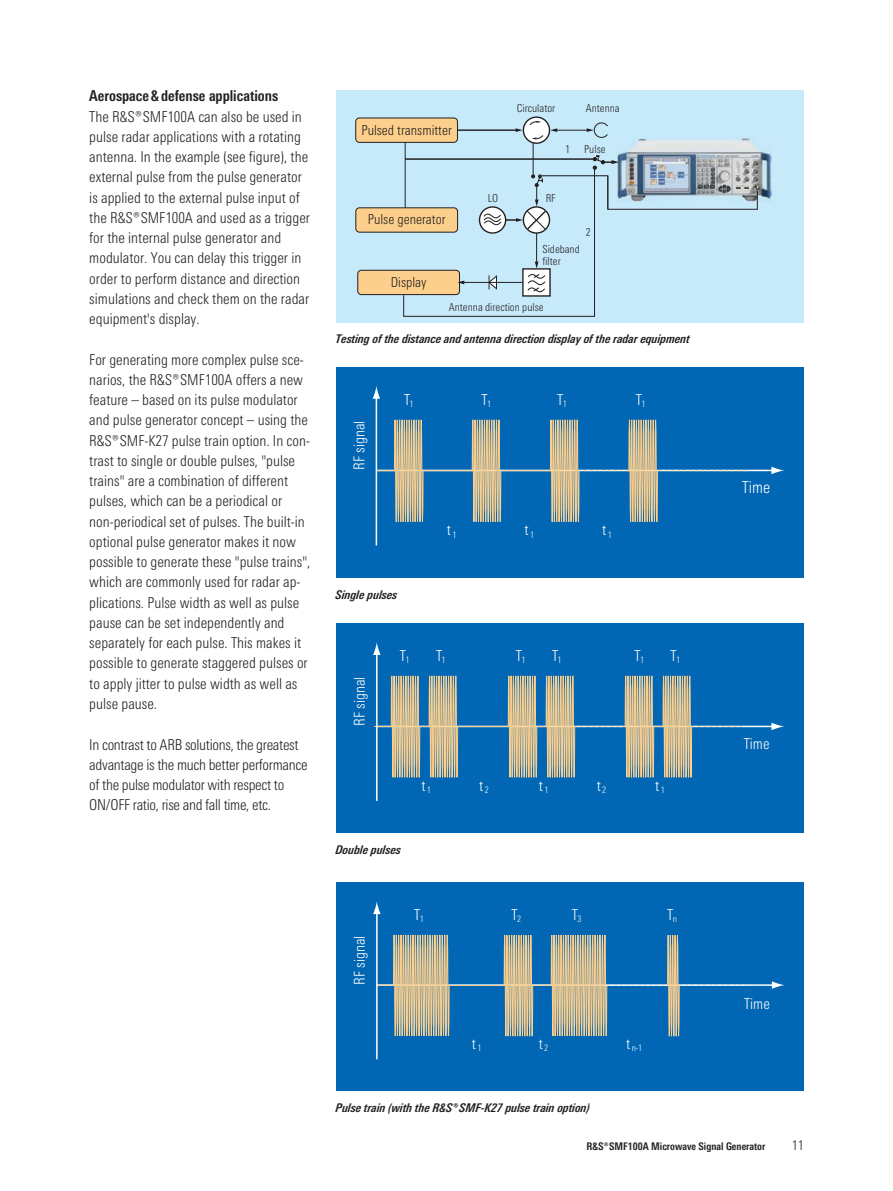
<style>
.page{position:relative;width:893px;height:1191px;background:#fff}
.page>*{position:absolute;margin:0;border:0;box-sizing:border-box;transform-origin:0 0}
.t1{font:300 16.5px "RS Univers Cond";color:#fff}
.t2{font:300 15.15px "RS Univers Cond";color:#fff}
.t3{font:300 15px/20.2px "RS Univers Cond";color:#231f20}
.t4{font:300 15px/20.2px "RS Univers Cond";letter-spacing:-.02em;color:#231f20}
.t5{font:300 15px "RS Univers Cond";color:#fff}
.t6{font:700 15px "RS Univers Cond";color:#231f20}
.t7{font:300 13.8px "RS Univers Cond";color:#231f20}
.t8{font:300 13.5px "RS Univers Cond";color:#231f20}
.t9{font:italic 700 12px "RS Univers Cond";color:#231f20}
.t10{font:300 10.95px/12.3px "RS Univers Cond";color:#231f20}
.t11{font:700 10.5px "RS Univers Cond";color:#231f20}
.t12{font:300 9px "RS Univers Cond";color:#fff}
</style>
<div class="page">
<div style="left:336px;top:623px;width:468px;height:209px;background:#0166b3"></div>
<hr style="left:377px;top:725px;width:397px;height:2px;background:#fff">
<svg style="left:771px;top:722px;width:13px;height:8px"></svg>
<svg style="left:374px;top:675px;width:369px;height:103px"></svg>
<hr style="left:376px;top:652px;width:2px;height:149px;background:#fff">
<svg style="left:373px;top:642px;width:8px;height:13px"></svg>
<div style="left:336px;top:882px;width:468px;height:209px;background:#0166b3"></div>
<hr style="left:376px;top:911px;width:2px;height:148px;background:#fff">
<svg style="left:373px;top:901px;width:8px;height:13px"></svg>
<hr style="left:377px;top:984px;width:397px;height:2px;background:#fff">
<svg style="left:772px;top:981px;width:13px;height:8px"></svg>
<svg style="left:376px;top:934px;width:370px;height:126px"></svg>
<div style="left:336px;top:367px;width:468px;height:210px;background:#0166b3"></div>
<hr style="left:376px;top:470px;width:398px;height:1px;background:#fff">
<svg style="left:771px;top:466px;width:13px;height:8px"></svg>
<hr style="left:376px;top:396px;width:1px;height:149px;background:#fff">
<svg style="left:373px;top:386px;width:7px;height:13px"></svg>
<svg style="left:377px;top:419px;width:370px;height:103px"></svg>
<div style="left:336px;top:91px;width:468px;height:232px;background:#c6eafa"></div>
<svg style="left:523px;top:117px;width:27px;height:26px"></svg>
<div style="left:523px;top:116px;width:27px;height:28px;border:1px solid #231f20;border-radius:50%"></div>
<div style="left:358px;top:270px;width:102px;height:25px;background:#fdcf8c;border-radius:4px"></div>
<div style="left:357px;top:270px;width:103px;height:25px;border:1px solid #231f20;border-radius:4px"></div>
<div style="left:356px;top:118px;width:101px;height:24px;background:#fdcf8c;border-radius:4px"></div>
<div style="left:355px;top:118px;width:103px;height:25px;border:1px solid #231f20;border-radius:4px"></div>
<div style="left:356px;top:208px;width:102px;height:24px;background:#fdcf8c;border-radius:4px"></div>
<div style="left:355px;top:207px;width:103px;height:25px;border:1px solid #231f20;border-radius:4px"></div>
<hr style="left:405px;top:142px;width:1px;height:66px;background:#231f20">
<hr style="left:458px;top:130px;width:58px;height:1px;background:#231f20">
<svg style="left:516px;top:128px;width:7px;height:4px"></svg>
<hr style="left:533px;top:143px;width:1px;height:32px;background:#231f20">
<hr style="left:557px;top:130px;width:31px;height:1px;background:#231f20">
<svg style="left:550px;top:128px;width:7px;height:4px"></svg>
<svg style="left:587px;top:122px;width:21px;height:16px"></svg>
<svg style="left:532px;top:134px;width:12px;height:6px"></svg>
<svg style="left:529px;top:121px;width:12px;height:5px"></svg>
<img style="left:618px;top:138px;width:154px;height:63px">
<hr style="left:607px;top:209px;width:151px;height:1px;background:#231f20">
<svg style="left:757px;top:191px;width:1px;height:18px"></svg>
<svg style="left:403px;top:155px;width:216px;height:162px"></svg>
<p class="t6" style="left:89px;top:87px;width:190px">Aerospace &amp; defense applications</p>
<p class="t3" style="left:89px;top:106px;width:222px">The ¸SMF100A can also be used in pulse radar applications with a rotating antenna. In the example (see figure), the external pulse from the pulse generator is applied to the external pulse input of the ¸SMF100A and used as a trigger for the internal pulse generator and modulator. You can delay this trigger in order to perform distance and direction simulations and check them on the radar equipment's display.</p>
<p class="t3" style="left:89px;top:349px;width:223px">For generating more complex pulse sce&shy;narios, the ¸SMF100A offers a new feature – based on its pulse modulator and pulse generator concept – using the ¸SMF-K27 pulse train option. In con&shy;trast to single or double pulses, "pulse trains" are a combination of different pulses, which can be a periodical or non-periodical set of pulses. The built-in optional pulse generator makes it now possible to generate these "pulse trains", which are commonly used for radar ap&shy;plications. Pulse width as well as pulse pause can be set independently and separately for each pulse. This makes it possible to generate staggered pulses or to apply jitter to pulse width as well as pulse pause.</p>
<p class="t4" style="left:89px;top:734px;width:220px">In contrast to ARB solutions, the greatest advantage is the much better performance of the pulse modulator with respect to ON/OFF ratio, rise and fall time, etc.</p>
<p class="t7" style="left:361px;top:122px;width:92px">Pulsed transmitter</p>
<p class="t7" style="left:368px;top:212px;width:79px">Pulse generator</p>
<p class="t7" style="left:391px;top:274px;width:37px">Display</p>
<p class="t10" style="left:517px;top:102px;width:40px">Circulator</p>
<p class="t10" style="left:586px;top:102px;width:35px">Antenna</p>
<p class="t10" style="left:565px;top:143px;width:6px">1</p>
<p class="t10" style="left:584px;top:142px;width:23px">Pulse</p>
<p class="t10" style="left:488px;top:192px;width:12px">LO</p>
<p class="t10" style="left:546px;top:192px;width:12px">RF</p>
<p class="t10" style="left:586px;top:226px;width:6px">2</p>
<p class="t10" style="left:542px;top:243px;width:39px">Sideband filter</p>
<p class="t10" style="left:449px;top:301px;width:96px">Antenna direction pulse</p>
<p class="t9" style="left:336px;top:331px;width:356px">Testing of the distance and antenna direction display of the radar equipment</p>
<p class="t5" style="left:350px;top:470px;width:51px;rotate:-90deg">RF signal</p>
<p class="t2" style="left:404px;top:391px;width:11px">T<sub>1</sub></p>
<p class="t2" style="left:481px;top:391px;width:11px">T<sub>1</sub></p>
<p class="t2" style="left:557px;top:391px;width:11px">T<sub>1</sub></p>
<p class="t2" style="left:636px;top:391px;width:11px">T<sub>1</sub></p>
<p class="t2" style="left:447px;top:521px;width:11px">t<sub>1</sub></p>
<p class="t2" style="left:602px;top:521px;width:11px">t<sub>1</sub></p>
<p class="t2" style="left:525px;top:521px;width:11px">t<sub>1</sub></p>
<p class="t9" style="left:336px;top:587px;width:63px">Single pulses</p>
<p class="t5" style="left:351px;top:726px;width:51px;rotate:-90deg">RF signal</p>
<p class="t2" style="left:400px;top:647px;width:11px">T<sub>1</sub></p>
<p class="t2" style="left:436px;top:647px;width:11px">T<sub>1</sub></p>
<p class="t2" style="left:516px;top:647px;width:11px">T<sub>1</sub></p>
<p class="t2" style="left:552px;top:647px;width:11px">T<sub>1</sub></p>
<p class="t2" style="left:635px;top:647px;width:11px">T<sub>1</sub></p>
<p class="t2" style="left:671px;top:647px;width:11px">T<sub>1</sub></p>
<p class="t2" style="left:421px;top:777px;width:11px">t<sub>1</sub></p>
<p class="t2" style="left:597px;top:777px;width:11px">t<sub>2</sub></p>
<p class="t2" style="left:479px;top:777px;width:11px">t<sub>2</sub></p>
<p class="t2" style="left:539px;top:777px;width:11px">t<sub>1</sub></p>
<p class="t2" style="left:655px;top:777px;width:11px">t<sub>1</sub></p>
<p class="t9" style="left:336px;top:842px;width:67px">Double pulses</p>
<p class="t5" style="left:351px;top:984px;width:50px;rotate:-90deg">RF signal</p>
<p class="t5" style="left:414px;top:906px;width:11px">T<sub>1</sub></p>
<p class="t5" style="left:512px;top:906px;width:11px">T<sub>2</sub></p>
<p class="t5" style="left:572px;top:906px;width:11px">T<sub>3</sub></p>
<p class="t5" style="left:667px;top:906px;width:11px">T<sub>n</sub></p>
<p class="t5" style="left:472px;top:1034px;width:11px">t<sub>1</sub></p>
<p class="t5" style="left:539px;top:1034px;width:11px">t<sub>2</sub></p>
<p class="t12" style="left:626px;top:1042px;width:18px"><sup>t</sup> n-1</p>
<p class="t9" style="left:336px;top:1100px;width:256px">Pulse train (with the ¸SMF-K27 pulse train option)</p>
<p class="t1" style="left:742px;top:478px;width:30px">Time</p>
<p class="t2" style="left:744px;top:735px;width:27px">Time</p>
<p class="t5" style="left:744px;top:995px;width:27px">Time</p>
<p class="t11" style="left:586px;top:1139px;width:180px">¸SMF100A Microwave Signal Generator</p>
<p class="t8" style="left:792px;top:1137px;width:13px">11</p>
</div>
